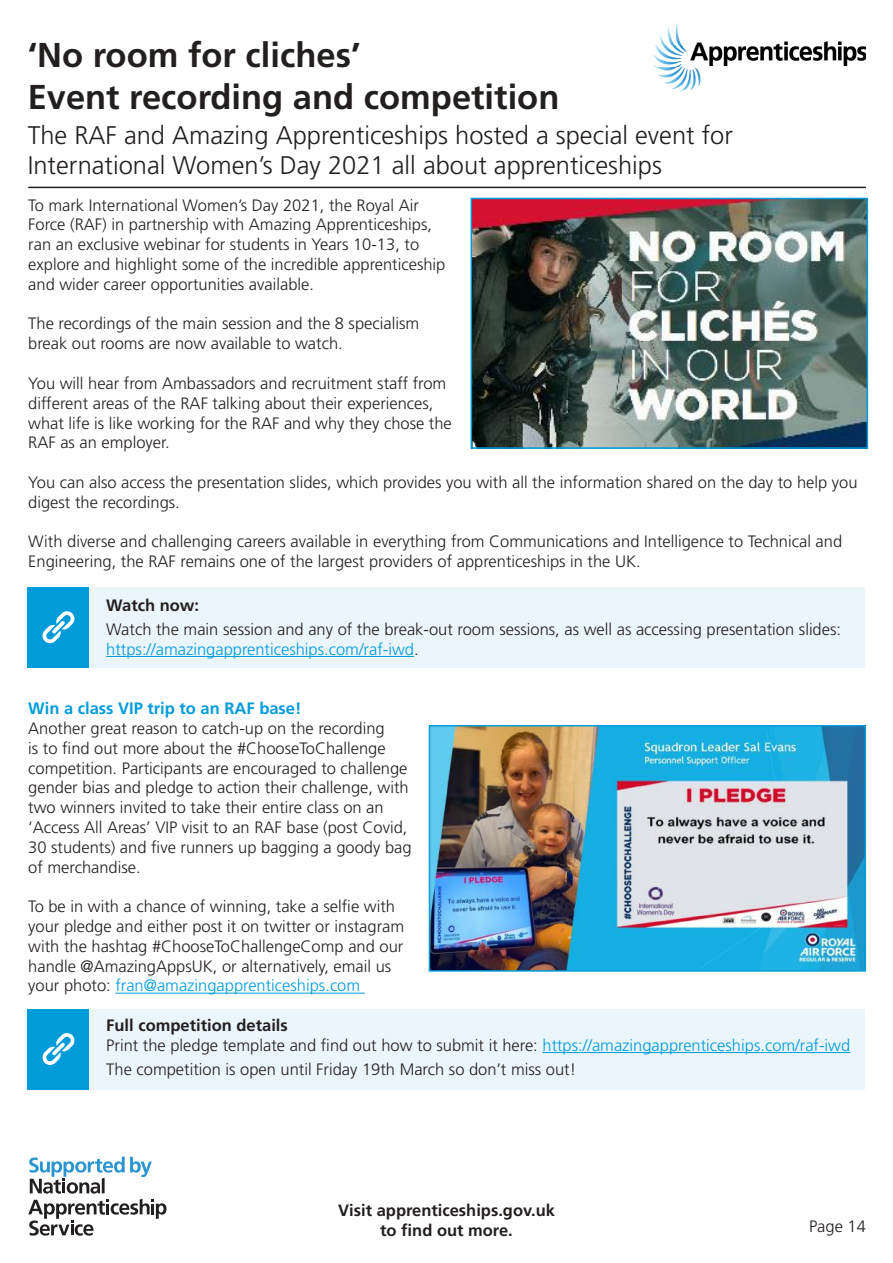
<style>
.page{position:relative;width:893px;height:1263px;background:#fff}
.page>*{position:absolute;margin:0;border:0;box-sizing:border-box;transform-origin:0 0}
.t1{font:700 34.5px/41.4px "Frutiger";color:#241f1f}
.t2{font:300 25.5px/30.6px "Frutiger";color:#241f1f}
.t3{font:300 16.5px/19.8px "Frutiger";color:#241f1f}
.t4{font:700 16.5px/19.8px "Frutiger";color:#241f1f;text-align:center}
.t5{font:700 16.5px "Frutiger";color:#009cda}
.s1{color:#009cda}
.s2{font-weight:700}
</style>
<div class="page">
<div style="left:28px;top:587px;width:837px;height:81px;background:#ebf5fc"></div>
<div style="left:28px;top:1009px;width:837px;height:80px;background:#ebf5fc"></div>
<img style="left:653px;top:23px;width:213px;height:69px">
<svg style="left:28px;top:1199px;width:138px;height:36px"></svg>
<svg style="left:29px;top:1157px;width:123px;height:36px"></svg>
<hr style="left:28px;top:187px;width:838px;height:1px;background:#241f1f">
<hr style="left:106px;top:656px;width:308px;height:1px;background:#009cda">
<hr style="left:115px;top:993px;width:250px;height:1px;background:#009cda">
<hr style="left:542px;top:1052px;width:308px;height:1px;background:#009cda">
<img style="left:474px;top:201px;width:391px;height:245px">
<div style="left:471px;top:198px;width:397px;height:251px;border:2px solid #009cda"></div>
<img style="left:432px;top:728px;width:431px;height:241px">
<div style="left:429px;top:725px;width:437px;height:247px;border:2px solid #009cda"></div>
<div style="left:28px;top:587px;width:61px;height:81px;background:#009cda"></div>
<svg style="left:42px;top:611px;width:33px;height:33px"></svg>
<div style="left:28px;top:1009px;width:61px;height:80px;background:#009cda"></div>
<svg style="left:42px;top:1033px;width:33px;height:32px"></svg>
<h1 class="t1" style="left:28px;top:35px;width:533px">‘No room for cliches’<br>Event recording and competition</h1>
<h2 class="t2" style="left:28px;top:119px;width:707px">The RAF and Amazing Apprenticeships hosted a special event for<br>International Women’s Day 2021 all about apprenticeships</h2>
<p class="t3" style="left:28px;top:195px;width:419px">To mark International Women’s Day 2021, the Royal Air Force (RAF) in partnership with Amazing Apprenticeships, ran an exclusive webinar for students in Years 10-13, to explore and highlight some of the incredible apprenticeship and wider career opportunities available.</p>
<p class="t3" style="left:28px;top:314px;width:392px">The recordings of the main session and the 8 specialism break out rooms are now available to watch.</p>
<p class="t3" style="left:28px;top:373px;width:425px">You will hear from Ambassadors and recruitment staff from different areas of the RAF talking about their experiences, what life is like working for the RAF and why they chose the RAF as an employer.</p>
<p class="t3" style="left:28px;top:472px;width:831px">You can also access the presentation slides, which provides you with all the information shared on the day to help you digest the recordings.</p>
<p class="t3" style="left:28px;top:532px;width:815px">With diverse and challenging careers available in everything from Communications and Intelligence to Technical and<br>Engineering, the RAF remains one of the largest providers of apprenticeships in the UK.</p>
<p class="t4" style="left:106px;top:595px;width:94px">Watch now:</p>
<p class="t3" style="left:106px;top:619px;width:736px">Watch the main session and any of the break-out room sessions, as well as accessing presentation slides: <span class="s1">https://amazingapprenticeships.com/raf-iwd</span>.</p>
<p class="t5" style="left:28px;top:699px;width:275px">Win a class VIP trip to an RAF base!</p>
<p class="t3" style="left:28px;top:718px;width:385px">Another great reason to catch-up on the recording<br>is to find out more about the #ChooseToChallenge competition. Participants are encouraged to challenge gender bias and pledge to action their challenge, with two winners invited to take their entire class on an ‘Access All Areas’ VIP visit to an RAF base (post Covid, 30 students) and five runners up bagging a goody bag of merchandise.</p>
<p class="t3" style="left:28px;top:897px;width:377px">To be in with a chance of winning, take a selfie with your pledge and either post it on twitter or instagram with the hashtag #ChooseToChallengeComp and our handle @AmazingAppsUK, or alternatively, email us your photo: <span class="s1">fran@amazingapprenticeships.com</span></p>
<p class="t3" style="left:106px;top:1015px;width:745px"><span class="s2">Full competition details<br></span>Print the pledge template and find out how to submit it here: <span class="s1">https://amazingapprenticeships.com/raf-iwd</span></p>
<p class="t3" style="left:106px;top:1059px;width:471px">The competition is open until Friday 19th March so don’t miss out!</p>
<p class="t4" style="left:338px;top:1200px;width:218px">Visit apprenticeships.gov.uk to find out more.</p>
<p class="t3" style="left:809px;top:1217px;width:58px">Page 14</p>
</div>
